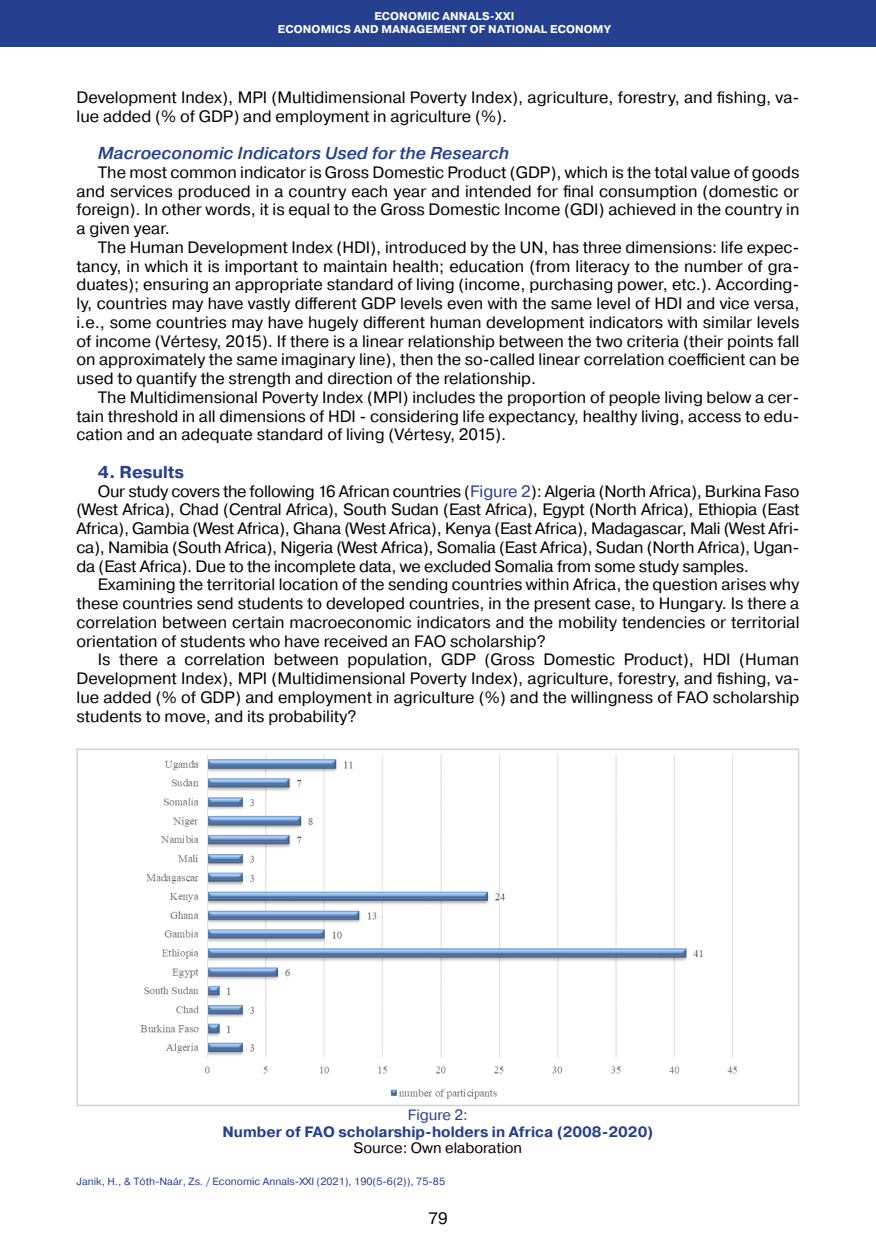
<style>
.page{position:relative;width:876px;height:1246px;background:#fff}
.page>*{position:absolute;margin:0;border:0;box-sizing:border-box;transform-origin:0 0}
.Заголовок_текст_2019{font:italic 500 17.25px "Pragmatica";color:#25408f}
.Заголовок_текст_2019-2{font:700 17.25px "Pragmatica";color:#25408f}
.Абзац_2019{font:16.5px/18.8px "Pragmatica";color:#000;text-align:justify}
.Таблицы___рисунки_ша{font:700 15px "Pragmatica";color:#25408f}
.Таблицы__рисунки__по{font:15px "Pragmatica";color:#000}
.Таблицы___рисунки_ша-2{font:15px "Pragmatica";color:#25408f}
.Посада_2016{font:700 11.25px "Pragmatica";letter-spacing:.01em;color:#fff}
.Нижний_колонтитул_20{font:10.5px "Pragmatica";color:#25408f}
.s1{color:#25408f}
</style>
<div class="page">
<div style="left:0;top:0;width:876px;height:47px;background:#25408f"></div>
<img style="left:140px;top:754px;width:598px;height:345px">
<div style="left:76px;top:748px;width:723px;height:358px;border:2px solid #d1d3d4"></div>
<p class="Посада_2016" style="left:374px;top:9px;width:142px">ECONOMIC ANNALS-XXI</p>
<p class="Посада_2016" style="left:278px;top:22px;width:334px">ECONOMICS AND MANAGEMENT OF NATIONAL ECONOMY</p>
<p class="Абзац_2019" style="left:77px;top:88px;width:722px">Development Index), MPI (Multidimensional Poverty Index), agriculture, forestry, and fishing, va&shy;lue added (% of GDP) and employment in agriculture (%).</p>
<p class="Заголовок_текст_2019" style="left:98px;top:142px;width:413px">Macroeconomic Indicators Used for the Research</p>
<p class="Абзац_2019" style="left:77px;top:163px;width:724px;text-indent:21px">The most common indicator is Gross Domestic Product (GDP), which is the total value of goods and services produced in a country each year and intended for final consumption (domestic or foreign). In other words, it is equal to the Gross Domestic Income (GDI) achieved in the country in a given year.</p>
<p class="Абзац_2019" style="left:77px;top:238px;width:724px;text-align:left;text-indent:21px">The Human Development Index (HDI), introduced by the UN, has three dimensions: life expec&shy;tancy, in which it is important to maintain health; education (from literacy to the number of gra&shy;duates); ensuring an appropriate standard of living (income, purchasing power, etc.). According&shy;ly, countries may have vastly different GDP levels even with the same level of HDI and vice versa, i.e., some countries may have hugely different human development indicators with similar levels of income (Vértesy, 2015). If there is a linear relationship between the two criteria (their points fall on approximately the same imaginary line), then the so-called linear correlation coefficient can be used to quantify the strength and direction of the relationship.</p>
<p class="Абзац_2019" style="left:77px;top:388px;width:724px;text-indent:21px">The Multidimensional Poverty Index (MPI) includes the proportion of people living below a cer&shy;tain threshold in all dimensions of HDI - considering life expectancy, healthy living, access to edu&shy;cation and an adequate standard of living (Vértesy, 2015).</p>
<p class="Заголовок_текст_2019-2" style="left:98px;top:461px;width:88px">4. Results</p>
<p class="Абзац_2019" style="left:77px;top:482px;width:724px;text-indent:21px">Our study covers the following 16 African countries (<span class="s1">Figure 2</span>): Algeria (North Africa), Burkina Faso (West Africa), Chad (Central Africa), South Sudan (East Africa), Egypt (North Africa), Ethiopia (East Africa), Gambia (West Africa), Ghana (West Africa), Kenya (East Africa), Madagascar, Mali (West Afri&shy;ca), Namibia (South Africa), Nigeria (West Africa), Somalia (East Africa), Sudan (North Africa), Ugan&shy;da (East Africa). Due to the incomplete data, we excluded Somalia from some study samples.</p>
<p class="Абзац_2019" style="left:77px;top:576px;width:724px;text-indent:21px">Examining the territorial location of the sending countries within Africa, the question arises why these countries send students to developed countries, in the present case, to Hungary. Is there a correlation between certain macroeconomic indicators and the mobility tendencies or territorial orientation of students who have received an FAO scholarship?</p>
<p class="Абзац_2019" style="left:77px;top:651px;width:724px;text-align:left;text-indent:21px">Is there a correlation between population, GDP (Gross Domestic Product), HDI (Human Development Index), MPI (Multidimensional Poverty Index), agriculture, forestry, and fishing, va&shy;lue added (% of GDP) and employment in agriculture (%) and the willingness of FAO scholarship students to move, and its probability?</p>
<p class="Таблицы___рисунки_ша-2" style="left:408px;top:1106px;width:61px">Figure 2:</p>
<p class="Таблицы___рисунки_ша" style="left:222px;top:1122px;width:433px">Number of FAO scholarship-holders in Africa (2008-2020)</p>
<p class="Таблицы__рисунки__по" style="left:354px;top:1139px;width:170px">Source: Own elaboration</p>
<p class="Нижний_колонтитул_20" style="left:77px;top:1174px;width:370px">Janik, H., &amp; Tóth-Naár, Zs. / Economic Annals-XXI (2021), 190(5-6(2)), 75-85</p>
<p class="Абзац_2019" style="left:428px;top:1210px;width:21px">79</p>
</div>
